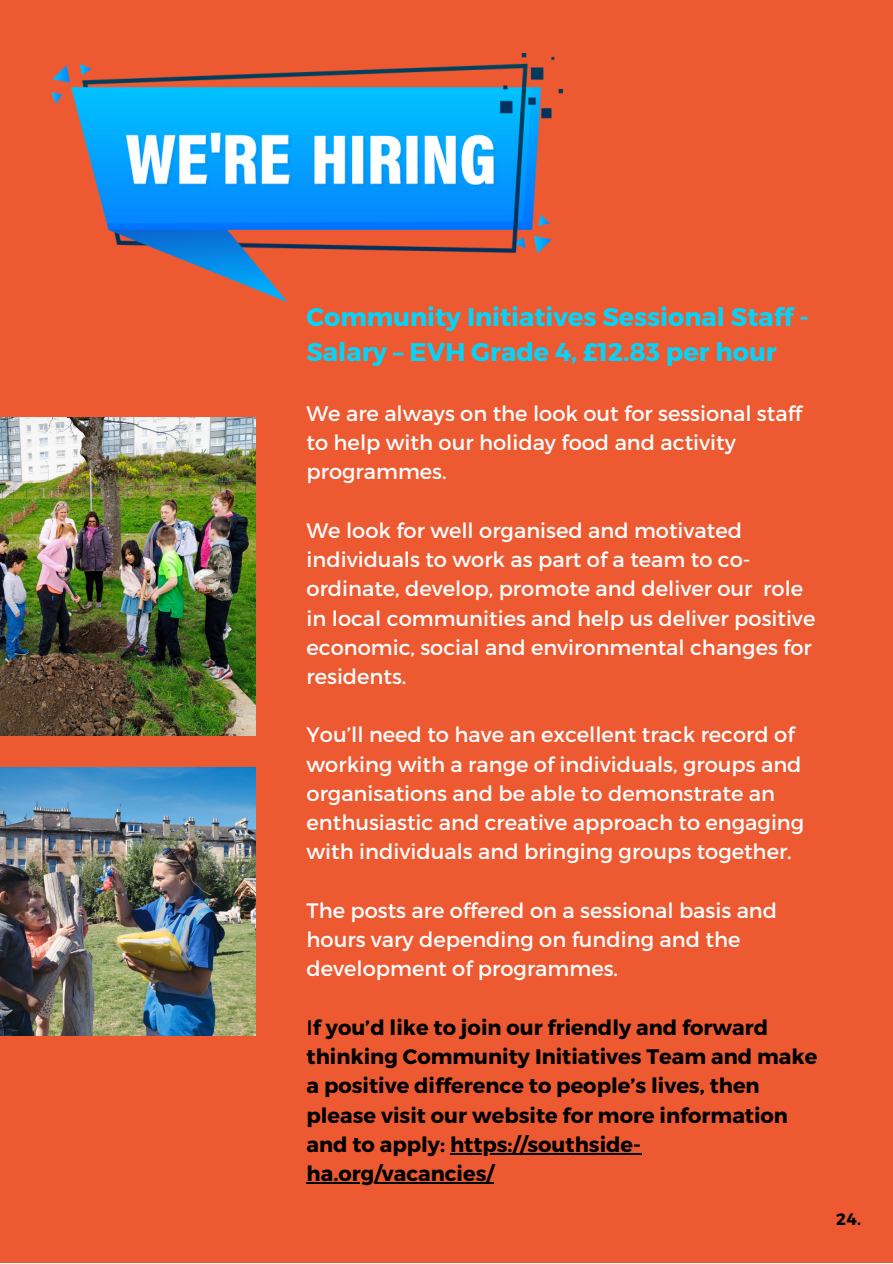
<style>
.page{position:relative;width:893px;height:1264px;background:#fff}
.page>*{position:absolute;margin:0;border:0;box-sizing:border-box;transform-origin:0 0}
.t1{font:700 25.5px/34.8px "Montserrat";color:#05d4f8}
.t2{font:21px/29.2px "Montserrat";color:#fff}
.t3{font:700 21px/29.2px "Montserrat";color:#000}
.t4{font:700 16.5px "Montserrat";color:#000}
.s1{font-weight:400}
</style>
<div class="page">
<div style="left:0;top:0;width:892px;height:1262px;background:#ed5a32"></div>
<img style="left:0;top:767px;width:255px;height:268px">
<img style="left:51px;top:53px;width:511px;height:249px">
<img style="left:0;top:417px;width:255px;height:318px">
<hr style="left:450px;top:1152px;width:191px;height:1px;background:#000">
<hr style="left:306px;top:1182px;width:188px;height:1px;background:#000">
<p class="t1" style="left:306px;top:298px;width:504px">Community Initiatives Sessional Staff -<br>Salary – EVH Grade 4, £12.83 per hour</p>
<p class="t2" style="left:306px;top:397px;width:497px">We are always on the look out for sessional staff to help with our holiday food and activity programmes.</p>
<p class="t2" style="left:306px;top:514px;width:510px">We look for well organised and motivated individuals to work as part of a team to co&shy;ordinate, develop, promote and deliver our role in local communities and help us deliver positive economic, social and environmental changes for residents.</p>
<p class="t2" style="left:306px;top:719px;width:499px">You’ll need to have an excellent track record of working with a range of individuals, groups and organisations and be able to demonstrate an enthusiastic and creative approach to engaging with individuals and bringing groups together.</p>
<p class="t2" style="left:306px;top:894px;width:472px">The posts are offered on a sessional basis and hours vary depending on funding and the development of programmes.</p>
<p class="t3" style="left:306px;top:1011px;width:512px"><span class="s1">I</span>f you’d like to join our friendly and forward thinking Community Initiatives Team and make a positive difference to people’s lives, then please visit our website for more information and to apply: https://southside&shy;ha.org/vacancies/</p>
<p class="t4" style="left:836px;top:1208px;width:26px">24.</p>
</div>
